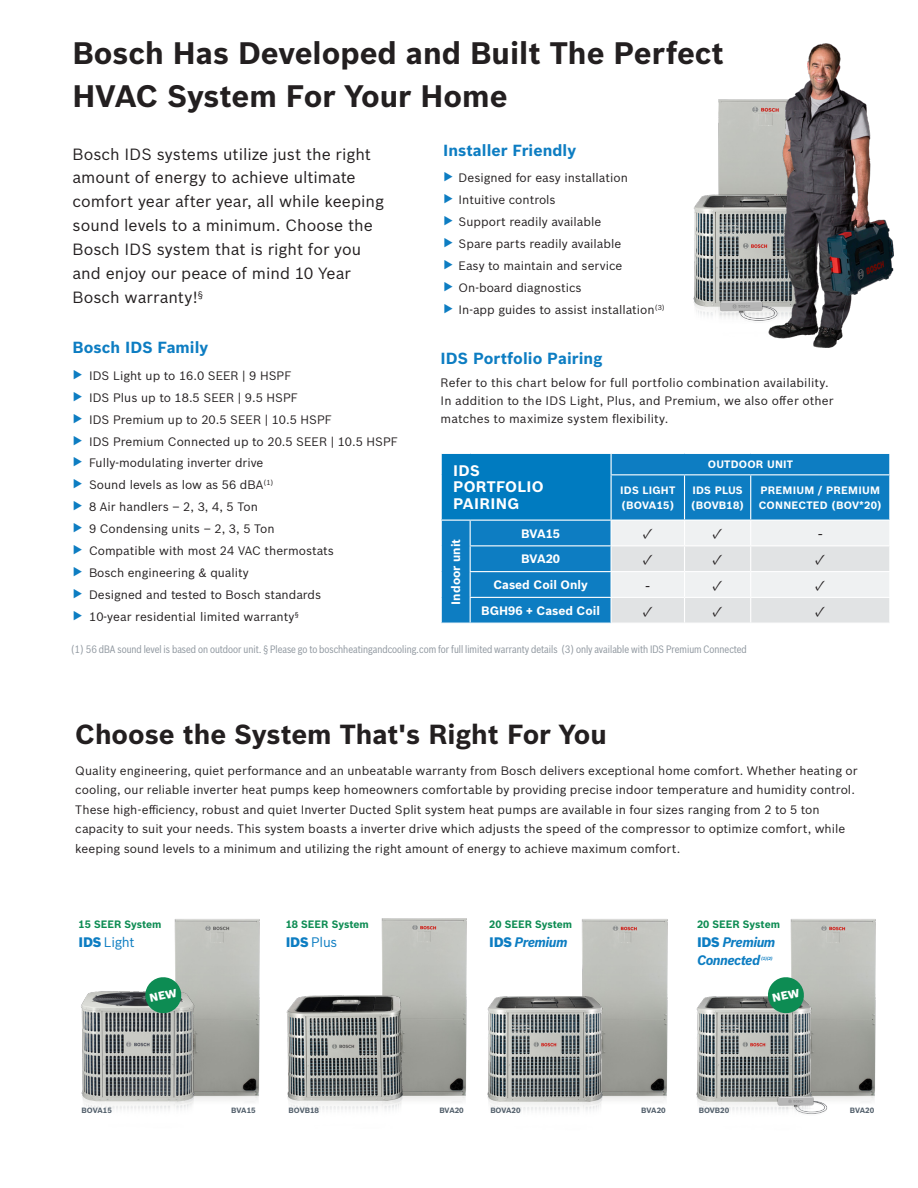
<style>
.page{position:relative;width:918px;height:1188px;background:#fff}
.page>*{position:absolute;margin:0;border:0;box-sizing:border-box;transform-origin:0 0}
.t1{font:700 30.45px/42.5px "Bosch Sans";color:#231f20}
.t2{font:700 27px "Bosch Sans";color:#231f20}
.Intro_11_6_Bosch_Blu{font:15.9px/23.9px "Bosch Sans";color:#231f20}
.Intro_11_6_Bosch_Blu-2{font:700 15.75px "Bosch Sans";letter-spacing:.005em;color:#0d7dc2}
.t3{font:700 15px/16.5px "Bosch Sans";letter-spacing:.02em;color:#fff}
.t4{font:700 15px "Minion Pro";color:#231f20}
.t5{font:italic 700 13.5px "Bosch Sans";letter-spacing:-.04em;color:#0d7dc2}
.t6{font:13.5px "Bosch Sans";letter-spacing:-.02em;color:#0d7dc2}
.Intro_11_6_Bosch_Blu-3{font:12px/19.5px "Bosch Sans";color:#231f20}
.t7{font:700 12px "Bosch Sans";color:#fff}
.t8{font:10.5px "Bosch Sans Cond";color:#8f979f}
.t9{font:700 10.5px/15px "Bosch Sans";letter-spacing:.02em;color:#fff}
.t10{font:700 10.5px "Bosch Sans";color:#0d8c53}
.Intro_11_6_Bosch_Blu-4{font:700 7.5px "Bosch Sans";color:#525f6b}
.t11{font:italic 700 4.35px "Bosch Sans";color:#0d7dc2}
.s1{font-size:15px;color:#0d7dc2}
.s2{font-weight:900}
.s3{font-weight:900;font-style:normal}
</style>
<div class="page">
<svg style="left:442px;top:454px;width:447px;height:169px;background:#0f7fc2"></svg>
<svg style="left:441px;top:453px;width:29px;height:22px"></svg>
<svg style="left:611px;top:454px;width:1px;height:20px"></svg>
<svg style="left:889px;top:454px;width:1px;height:20px"></svg>
<hr style="left:611px;top:474px;width:74px;height:1px;background:#fff">
<hr style="left:611px;top:475px;width:1px;height:45px;background:#fff">
<hr style="left:685px;top:474px;width:66px;height:1px;background:#fff">
<hr style="left:684px;top:475px;width:1px;height:45px;background:#fff">
<hr style="left:751px;top:474px;width:139px;height:1px;background:#fff">
<hr style="left:750px;top:475px;width:1px;height:45px;background:#fff">
<hr style="left:470px;top:520px;width:141px;height:1px;background:#fff">
<hr style="left:470px;top:545px;width:141px;height:1px;background:#fff">
<hr style="left:470px;top:571px;width:141px;height:1px;background:#fff">
<hr style="left:470px;top:597px;width:141px;height:1px;background:#fff">
<svg style="left:441px;top:520px;width:30px;height:104px;background:#2187c6"></svg>
<svg style="left:611px;top:520px;width:278px;height:103px"></svg>
<hr style="left:470px;top:623px;width:141px;height:1px;background:#fff">
<img style="left:718px;top:99px;width:17px;height:90px">
<img style="left:693px;top:189px;width:42px;height:96px">
<img style="left:698px;top:313px;width:37px;height:4px">
<img style="left:693px;top:285px;width:42px;height:28px">
<img style="left:735px;top:43px;width:159px;height:305px">
<img style="left:174px;top:919px;width:86px;height:183px">
<img style="left:81px;top:950px;width:117px;height:160px">
<img style="left:381px;top:918px;width:86px;height:184px">
<img style="left:286px;top:949px;width:119px;height:161px">
<img style="left:790px;top:919px;width:86px;height:183px">
<img style="left:696px;top:991px;width:129px;height:120px">
<img style="left:581px;top:919px;width:87px;height:183px">
<img style="left:487px;top:991px;width:130px;height:120px">
<img style="left:743px;top:1106px;width:52px;height:5px">
<img style="left:744px;top:1084px;width:87px;height:23px">
<svg style="left:795px;top:1100px;width:32px;height:1px"></svg>
<div style="left:795px;top:1101px;width:33px;height:15px;background:#fff;opacity:.91"></div>
<div style="left:795px;top:1103px;width:33px;height:14px;background:#231f20;opacity:.41"></div>
<svg style="left:144px;top:976px;width:39px;height:39px;background:#489d76"></svg>
<svg style="left:766px;top:976px;width:40px;height:39px;background:#4d9f79"></svg>
<p class="t1" style="left:73px;top:30px;width:653px">Bosch Has Developed and Built The Perfect<br>HVAC System For Your Home</p>
<p class="Intro_11_6_Bosch_Blu" style="left:73px;top:141px;width:313px">Bosch IDS systems utilize just the right amount of energy to achieve ultimate comfort year after year, all while keeping sound levels to a minimum. Choose the Bosch IDS system that is right for you and enjoy our peace of mind 10 Year Bosch warranty!<sup>§</sup></p>
<p class="Intro_11_6_Bosch_Blu-2" style="left:73px;top:336px;width:137px">Bosch IDS Family</p>
<p class="Intro_11_6_Bosch_Blu-3" style="left:73px;top:365px;width:220px"><span class="s1">▶</span> IDS Light up to 16.0 SEER | 9 HSPF</p>
<p class="Intro_11_6_Bosch_Blu-3" style="left:73px;top:387px;width:227px"><span class="s1">▶</span> IDS Plus up to 18.5 SEER | 9.5 HSPF</p>
<p class="Intro_11_6_Bosch_Blu-3" style="left:73px;top:409px;width:261px"><span class="s1">▶</span> IDS Premium up to 20.5 SEER | 10.5 HSPF</p>
<p class="Intro_11_6_Bosch_Blu-3" style="left:73px;top:431px;width:327px"><span class="s1">▶</span> IDS Premium Connected up to 20.5 SEER | 10.5 HSPF</p>
<p class="Intro_11_6_Bosch_Blu-3" style="left:73px;top:453px;width:192px"><span class="s1">▶</span> Fully-modulating inverter drive</p>
<p class="Intro_11_6_Bosch_Blu-3" style="left:73px;top:475px;width:202px"><span class="s1">▶</span> Sound levels as low as 56 dBA<sup>(1)</sup></p>
<p class="Intro_11_6_Bosch_Blu-3" style="left:73px;top:496px;width:187px"><span class="s1">▶</span> 8 Air handlers – 2, 3, 4, 5 Ton</p>
<p class="Intro_11_6_Bosch_Blu-3" style="left:73px;top:518px;width:204px"><span class="s1">▶</span> 9 Condensing units – 2, 3, 5 Ton</p>
<p class="Intro_11_6_Bosch_Blu-3" style="left:73px;top:540px;width:263px"><span class="s1">▶</span> Compatible with most 24 VAC thermostats</p>
<p class="Intro_11_6_Bosch_Blu-3" style="left:73px;top:562px;width:178px"><span class="s1">▶</span> Bosch engineering &amp; quality</p>
<p class="Intro_11_6_Bosch_Blu-3" style="left:73px;top:584px;width:250px"><span class="s1">▶</span> Designed and tested to Bosch standards</p>
<p class="Intro_11_6_Bosch_Blu-3" style="left:73px;top:606px;width:227px"><span class="s1">▶</span> 10-year residential limited warranty<sup>§</sup></p>
<p class="Intro_11_6_Bosch_Blu-2" style="left:443px;top:138px;width:135px">Installer Friendly</p>
<p class="Intro_11_6_Bosch_Blu-3" style="left:443px;top:167px;width:186px"><span class="s1">▶</span> Designed for easy installation</p>
<p class="Intro_11_6_Bosch_Blu-3" style="left:443px;top:189px;width:114px"><span class="s1">▶</span> Intuitive controls</p>
<p class="Intro_11_6_Bosch_Blu-3" style="left:443px;top:211px;width:160px"><span class="s1">▶</span> Support readily available</p>
<p class="Intro_11_6_Bosch_Blu-3" style="left:443px;top:233px;width:180px"><span class="s1">▶</span> Spare parts readily available</p>
<p class="Intro_11_6_Bosch_Blu-3" style="left:443px;top:255px;width:181px"><span class="s1">▶</span> Easy to maintain and service</p>
<p class="Intro_11_6_Bosch_Blu-3" style="left:443px;top:277px;width:140px"><span class="s1">▶</span> On-board diagnostics</p>
<p class="Intro_11_6_Bosch_Blu-3" style="left:443px;top:299px;width:223px"><span class="s1">▶</span> In-app guides to assist installation<sup>(3)</sup></p>
<p class="Intro_11_6_Bosch_Blu-2" style="left:441px;top:347px;width:163px">IDS Portfolio Pairing</p>
<p class="Intro_11_6_Bosch_Blu-3" style="left:441px;top:373px;width:395px;line-height:18px">Refer to this chart below for full portfolio combination availability.<br>In addition to the IDS Light, Plus, and Premium, we also offer other matches to maximize system flexibility.</p>
<p class="t3" style="left:453px;top:461px;width:92px">IDS<br>PORTFOLIO<br>PAIRING</p>
<p class="t9" style="left:708px;top:456px;width:87px">OUTDOOR UNIT</p>
<p class="t9" style="left:620px;top:482px;width:57px">IDS LIGHT (BOVA15)</p>
<p class="t9" style="left:691px;top:482px;width:54px">IDS PLUS (BOVB18)</p>
<p class="t9" style="left:759px;top:482px;width:124px">PREMIUM / PREMIUM<br>CONNECTED (BOV*20)</p>
<p class="t7" style="left:447px;top:605px;width:67px;rotate:-90deg">Indoor unit</p>
<p class="t7" style="left:521px;top:524px;width:41px">BVA15</p>
<p class="t4" style="left:643px;top:523px;width:12px">✓</p>
<p class="t4" style="left:713px;top:523px;width:12px">✓</p>
<p class="t4" style="left:818px;top:523px;width:7px">-</p>
<p class="t7" style="left:521px;top:550px;width:41px">BVA20</p>
<p class="t4" style="left:643px;top:549px;width:12px">✓</p>
<p class="t4" style="left:713px;top:549px;width:12px">✓</p>
<p class="t4" style="left:815px;top:549px;width:12px">✓</p>
<p class="t7" style="left:493px;top:576px;width:96px">Cased Coil Only</p>
<p class="t4" style="left:645px;top:575px;width:7px">-</p>
<p class="t4" style="left:713px;top:575px;width:12px">✓</p>
<p class="t4" style="left:815px;top:575px;width:12px">✓</p>
<p class="t7" style="left:481px;top:601px;width:120px">BGH96 + Cased Coil</p>
<p class="t4" style="left:643px;top:600px;width:12px">✓</p>
<p class="t4" style="left:713px;top:600px;width:12px">✓</p>
<p class="t4" style="left:815px;top:600px;width:12px">✓</p>
<p class="t8" style="left:71px;top:642px;width:677px">(1) 56 dBA sound level is based on outdoor unit. § Please go to boschheatingandcooling.com for full limited warranty details (3) only available with IDS Premium Connected</p>
<p class="t2" style="left:75px;top:714px;width:533px">Choose the System That's Right For You</p>
<p class="Intro_11_6_Bosch_Blu-3" style="left:75px;top:760px;width:784px">Quality engineering, quiet performance and an unbeatable warranty from Bosch delivers exceptional home comfort. Whether heating or cooling, our reliable inverter heat pumps keep homeowners comfortable by providing precise indoor temperature and humidity control.<br>These high-efficiency, robust and quiet Inverter Ducted Split system heat pumps are available in four sizes ranging from 2 to 5 ton capacity to suit your needs. This system boasts a inverter drive which adjusts the speed of the compressor to optimize comfort, while keeping sound levels to a minimum and utilizing the right amount of energy to achieve maximum comfort.</p>
<p class="t10" style="left:79px;top:916px;width:85px">15 SEER System</p>
<p class="t10" style="left:286px;top:916px;width:85px">18 SEER System</p>
<p class="t10" style="left:489px;top:916px;width:85px">20 SEER System</p>
<p class="t6" style="left:79px;top:932px;width:58px"><span class="s2">IDS</span> Light</p>
<p class="t6" style="left:286px;top:932px;width:53px"><span class="s2">IDS</span> Plus</p>
<p class="t5" style="left:489px;top:932px;width:80px"><span class="s3">IDS</span> Premium</p>
<p class="t10" style="left:697px;top:916px;width:85px">20 SEER System</p>
<p class="t5" style="left:697px;top:932px;width:80px"><span class="s3">IDS</span> Premium</p>
<p class="t5" style="left:697px;top:950px;width:65px">Connected</p>
<p class="t11" style="left:761px;top:955px;width:13px">(1)(2)</p>
<p class="Intro_11_6_Bosch_Blu-4" style="left:82px;top:1104px;width:32px">BOVA15</p>
<p class="Intro_11_6_Bosch_Blu-4" style="left:231px;top:1104px;width:26px">BVA15</p>
<p class="Intro_11_6_Bosch_Blu-4" style="left:289px;top:1104px;width:32px">BOVB18</p>
<p class="Intro_11_6_Bosch_Blu-4" style="left:439px;top:1104px;width:26px">BVA20</p>
<p class="Intro_11_6_Bosch_Blu-4" style="left:490px;top:1104px;width:32px">BOVA20</p>
<p class="Intro_11_6_Bosch_Blu-4" style="left:641px;top:1104px;width:26px">BVA20</p>
<p class="Intro_11_6_Bosch_Blu-4" style="left:699px;top:1104px;width:32px">BOVB20</p>
<p class="Intro_11_6_Bosch_Blu-4" style="left:850px;top:1104px;width:26px">BVA20</p>
</div>
